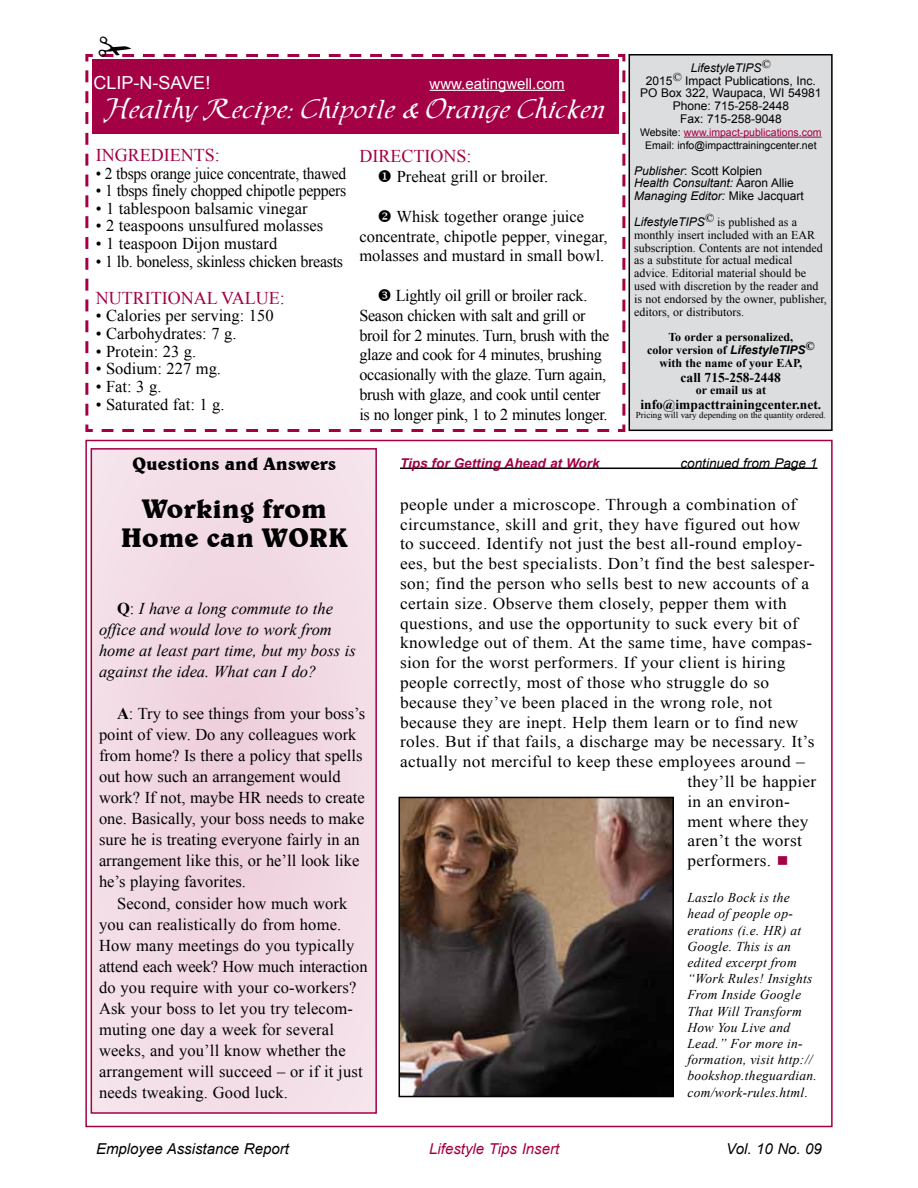
<style>
.page{position:relative;width:918px;height:1188px;background:#fff}
.page>*{position:absolute;margin:0;border:0;box-sizing:border-box;transform-origin:0 0}
.t1{font:27px "Chaucer";color:#fff}
.t2{font:700 27px/29px "Belwe BT";color:#000;text-align:center}
.t3{font:18px "Times New Roman";color:#a30046}
.t4{font:700 18px "Belwe BT";color:#000}
.t5{font:18px "Arial";color:#fff}
.t6{font:16.5px/21px "Times New Roman";letter-spacing:.01em;color:#000}
.t7{font:16.5px "Times New Roman";letter-spacing:.01em;color:#000;scale:1.05 1}
.t8{font:16.5px/19.8px "Times New Roman";letter-spacing:-.02em;color:#000}
.t9{font:italic 16.5px/21px "Times New Roman";color:#000}
.t10{font:16.5px "Times New Roman";letter-spacing:-.02em;color:#000;scale:.94 1}
.t11{font:16.5px "Times New Roman";letter-spacing:-.02em;color:#000;scale:.96 1}
.t12{font:italic 15px "Arial";color:#000}
.t13{font:italic 15px "Arial";color:#a30046}
.t14{font:15px "Arial";color:#fff}
.t15{font:italic 13.5px/16.2px "Times New Roman";letter-spacing:.02em;color:#000}
.t16{font:700 13.5px "Times New Roman";color:#000}
.t17{font:italic 700 13.5px "Arial";color:#a30046}
.t18{font:italic 13.5px "Arial";color:#000}
.t19{font:12px/12.9px "Times New Roman";color:#000}
.t20{font:12px/12.9px "Arial";color:#000;text-align:center}
.t21{font:700 12px/12.9px "Times New Roman";color:#000;text-align:center}
.t22{font:italic 12px/12.9px "Arial";color:#000}
.t23{font:10.5px/12.9px "Arial";color:#000;text-align:center}
.t24{font:9px "Times New Roman";color:#000}
.s1{font-style:italic}
.s2{color:#a30046}
.s3{font-style:normal}
.s4{font-family:"Arial";font-style:italic}
.s5{font-weight:700;font-style:normal}
.s6{font-weight:700}
</style>
<div class="page">
<svg style="left:85px;top:54px;width:541px;height:378px"></svg>
<div style="left:92px;top:59px;width:527px;height:75px;background:#a30046"></div>
<hr style="left:430px;top:90px;width:135px;height:1px;background:#fff">
<div style="left:91px;top:449px;width:285px;height:664px;background:#f2dbe5"></div>
<div style="left:91px;top:448px;width:286px;height:666px;border:2px solid #a30046"></div>
<div style="left:629px;top:55px;width:203px;height:375px;background:#dcddde"></div>
<div style="left:629px;top:54px;width:204px;height:377px;border:2px solid #000"></div>
<hr style="left:684px;top:137px;width:138px;height:1px;background:#a30046">
<hr style="left:400px;top:468px;width:418px;height:1px;background:#000">
<img style="left:402px;top:800px;width:269px;height:294px">
<div style="left:399px;top:797px;width:275px;height:300px;border:2px solid #000"></div>
<svg style="left:97px;top:54px;width:512px;height:3px"></svg>
<svg style="left:379px;top:289px;width:12px;height:12px"></svg>
<p class="t5" style="left:94px;top:71px;width:118px">CLIP-N-SAVE!</p>
<p class="t14" style="left:430px;top:74px;width:137px">www.eatingwell.com</p>
<h1 class="t1" style="left:105px;top:91px;width:502px">Healthy Recipe: Chipotle &amp; Orange Chicken</h1>
<p class="t3" style="left:96px;top:143px;width:125px">INGREDIENTS:</p>
<p class="t10" style="left:96px;top:162px;width:268px">• 2 tbsps orange juice concentrate, thawed</p>
<p class="t11" style="left:96px;top:180px;width:262px">• 1 tbsps finely chopped chipotle peppers</p>
<p class="t6" style="left:96px;top:198px;width:213px">• 1 tablespoon balsamic vinegar</p>
<p class="t6" style="left:96px;top:215px;width:229px">• 2 teaspoons unsulfured molasses</p>
<p class="t6" style="left:96px;top:233px;width:183px">• 1 teaspoon Dijon mustard</p>
<p class="t8" style="left:96px;top:251px;width:249px">• 1 lb. boneless, skinless chicken breasts</p>
<p class="t3" style="left:96px;top:286px;width:191px">NUTRITIONAL VALUE:</p>
<p class="t6" style="left:96px;top:305px;width:179px">• Calories per serving: 150</p>
<p class="t6" style="left:96px;top:323px;width:142px">• Carbohydrates: 7 g.</p>
<p class="t6" style="left:96px;top:340px;width:102px">• Protein: 23 g.</p>
<p class="t6" style="left:96px;top:358px;width:127px">• Sodium: 227 mg.</p>
<p class="t6" style="left:96px;top:376px;width:67px">• Fat: 3 g.</p>
<p class="t6" style="left:96px;top:393px;width:130px">• Saturated fat: 1 g.</p>
<p class="t3" style="left:359px;top:144px;width:113px">DIRECTIONS:</p>
<p class="t6" style="left:377px;top:166px;width:172px">◆ Preheat grill or broiler.</p>
<p class="t6" style="left:359px;top:206px;width:250px;line-height:19.8px;text-align:center">❖ Whisk together orange juice concentrate, chipotle pepper, vinegar, molasses and mustard in small bowl.</p>
<p class="t8" style="left:359px;top:285px;width:251px;text-indent:36px">Lightly oil grill or broiler rack.<br>Season chicken with salt and grill or broil for 2 minutes. Turn, brush with the glaze and cook for 4 minutes, brushing occasionally with the glaze. Turn again, brush with glaze, and cook until center is no longer pink, 1 to 2 minutes longer.</p>
<p class="t20" style="left:640px;top:61px;width:183px"><span class="s1">LifestyleTIPS</span><sup>©<br></sup>2015<sup>©</sup> Impact Publications, Inc.<br>PO Box 322, Waupaca, WI 54981<br>Phone: 715-258-2448<br>Fax: 715-258-9048</p>
<p class="t23" style="left:640px;top:126px;width:183px">Website: <span class="s2">www.impact-publications.com<br></span>Email: info@impacttrainingcenter.net</p>
<p class="t22" style="left:634px;top:164px;width:171px">Publisher<span class="s3">: Scott Kolpien<br></span>Health Consultant: <span class="s3">Aaron Allie<br></span>Managing Editor: <span class="s3">Mike Jacquart</span></p>
<p class="t19" style="left:634px;top:215px;width:194px"><span class="s4">LifestyleTIPS</span><sup>©</sup> is published as a monthly insert included with an EAR subscription. Contents are not intended as a substitute for actual medical advice. Editorial material should be used with discretion by the reader and is not endorsed by the owner, publisher, editors, or distributors.</p>
<p class="t21" style="left:647px;top:331px;width:169px">To order a personalized,<br>color version of <span class="s4">LifestyleTIPS</span><sup>© </sup>with the name of your EAP,</p>
<p class="t16" style="left:681px;top:368px;width:102px">call 715-258-2448</p>
<p class="t21" style="left:696px;top:384px;width:72px">or email us at</p>
<p class="t16" style="left:640px;top:395px;width:182px">info@impacttrainingcenter.net.</p>
<p class="t24" style="left:636px;top:409px;width:192px">Pricing will vary depending on the quantity ordered.</p>
<p class="t4" style="left:133px;top:452px;width:205px">Questions and Answers</p>
<h1 class="t2" style="left:121px;top:494px;width:229px">Working from<br>Home can WORK</h1>
<p class="t9" style="left:99px;top:598px;width:258px;text-indent:18px"><span class="s5">Q</span><span class="s3">:</span> I have a long commute to the office and would love to work from home at least part time, but my boss is against the idea. What can I do?</p>
<p class="t6" style="left:99px;top:703px;width:268px;text-indent:18px"><span class="s6">A</span>: Try to see things from your boss’s point of view. Do any colleagues work from home? Is there a policy that spells out how such an arrangement would work? If not, maybe HR needs to create one. Basically, your boss needs to make sure he is treating everyone fairly in an arrangement like this, or he’ll look like he’s playing favorites.</p>
<p class="t6" style="left:99px;top:892px;width:270px;text-indent:18px">Second, consider how much work you can realistically do from home.<br>How many meetings do you typically attend each week? How much interaction do you require with your co-workers?<br>Ask your boss to let you try telecom&shy;muting one day a week for several weeks, and you’ll know whether the arrangement will succeed – or if it just needs tweaking. Good luck.</p>
<p class="t17" style="left:400px;top:454px;width:201px">Tips for Getting Ahead at Work</p>
<p class="t18" style="left:681px;top:454px;width:138px">continued from Page 1</p>
<p class="t7" style="left:400px;top:493px;width:379px">people under a microscope. Through a combination of</p>
<p class="t7" style="left:400px;top:513px;width:383px">circumstance, skill and grit, they have figured out how</p>
<p class="t7" style="left:400px;top:533px;width:385px">to succeed. Identify not just the best all-round employ-</p>
<p class="t7" style="left:400px;top:553px;width:397px">ees, but the best specialists. Don’t find the best salesper-</p>
<p class="t7" style="left:400px;top:572px;width:391px">son; find the person who sells best to new accounts of a</p>
<p class="t7" style="left:400px;top:592px;width:370px">certain size. Observe them closely, pepper them with</p>
<p class="t7" style="left:400px;top:612px;width:381px">questions, and use the opportunity to suck every bit of</p>
<p class="t7" style="left:400px;top:632px;width:394px">knowledge out of them. At the same time, have compas-</p>
<p class="t7" style="left:400px;top:652px;width:369px">sion for the worst performers. If your client is hiring</p>
<p class="t7" style="left:400px;top:671px;width:353px">people correctly, most of those who struggle do so</p>
<p class="t7" style="left:400px;top:691px;width:356px">because they’ve been placed in the wrong role, not</p>
<p class="t7" style="left:400px;top:711px;width:381px">because they are inept. Help them learn or to find new</p>
<p class="t7" style="left:400px;top:731px;width:396px">roles. But if that fails, a discharge may be necessary. It’s</p>
<p class="t7" style="left:400px;top:751px;width:387px">actually not merciful to keep these employees around –</p>
<p class="t7" style="left:687px;top:770px;width:124px">they’ll be happier</p>
<p class="t7" style="left:687px;top:790px;width:99px">in an environ-</p>
<p class="t7" style="left:687px;top:810px;width:117px">ment where they</p>
<p class="t7" style="left:687px;top:830px;width:111px">aren’t the worst</p>
<p class="t7" style="left:687px;top:850px;width:98px">performers. <span class="s2">■</span></p>
<p class="t15" style="left:687px;top:889px;width:131px">Laszlo Bock is the head of people op&shy;erations (i.e. HR) at<br>Google. This is an edited excerpt from “Work Rules! Insights<br>From Inside Google<br>That Will Transform<br>How You Live and<br>Lead.” For more in&shy;formation, visit http:// bookshop.theguardian. com/work-rules.html.</p>
<p class="t12" style="left:96px;top:1139px;width:194px">Employee Assistance Report</p>
<p class="t13" style="left:429px;top:1139px;width:131px">Lifestyle Tips Insert</p>
<p class="t12" style="left:726px;top:1139px;width:97px">Vol. 10 No. 09</p>
</div>
